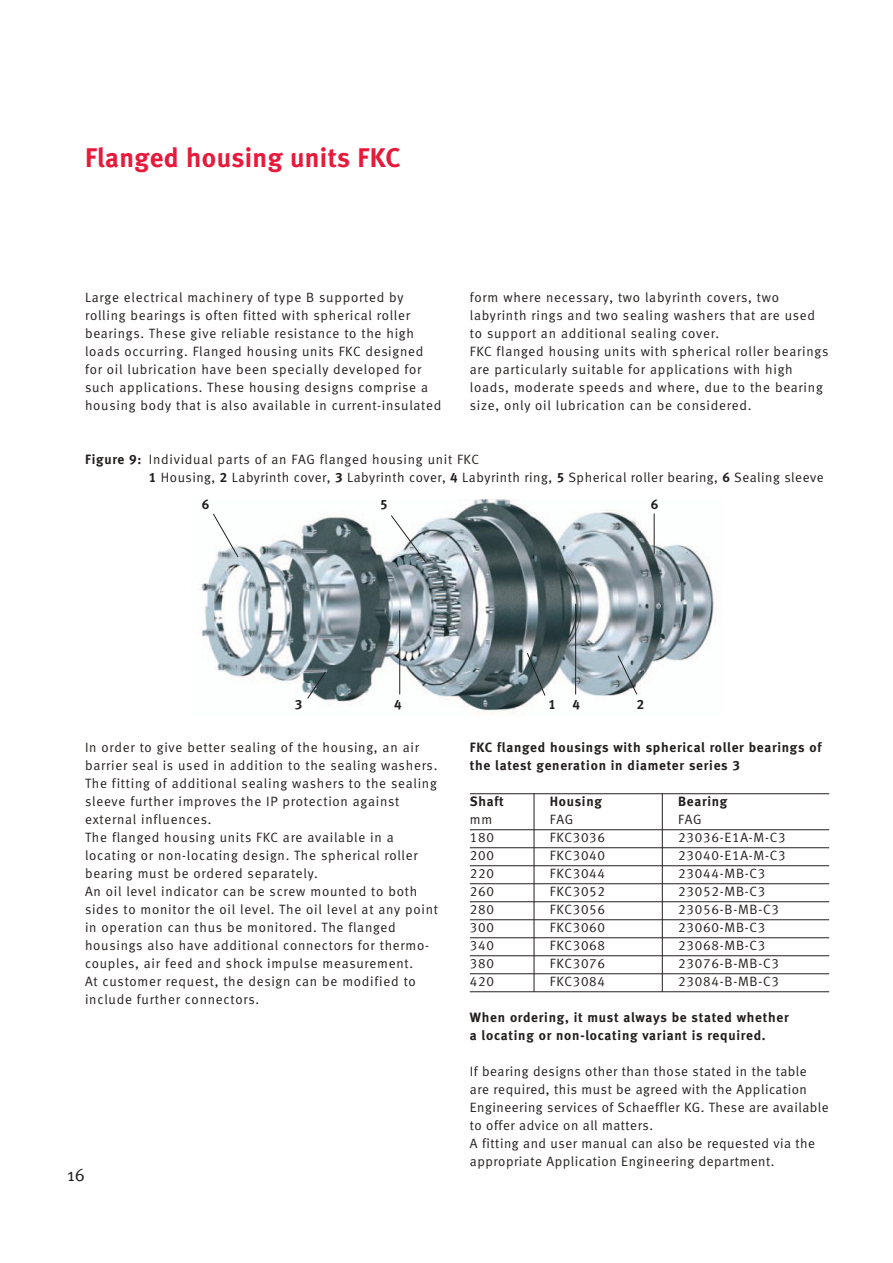
<style>
.page{position:relative;width:893px;height:1263px;background:#fff}
.page>*{position:absolute;margin:0;border:0;box-sizing:border-box;transform-origin:0 0}
.t1{font:27px "Meta Bold LF";letter-spacing:.015em;color:#e71a3c}
.t2{font:18px "Meta Normal";color:#241f1f}
.t3{font:13.5px/18px "Meta Normal LF";letter-spacing:.055em;color:#241f1f}
.t4{font:13.5px/18px "Meta Bold LF";letter-spacing:.055em;color:#241f1f}
.s1{font-family:"Meta Bold LF"}
</style>
<div class="page">
<img style="left:201px;top:500px;width:515px;height:213px">
<hr style="left:470px;top:793px;width:359px;height:1px;background:#241f1f">
<hr style="left:470px;top:829px;width:359px;height:1px;background:#241f1f">
<hr style="left:470px;top:847px;width:359px;height:1px;background:#241f1f">
<hr style="left:470px;top:865px;width:359px;height:1px;background:#241f1f">
<hr style="left:470px;top:883px;width:359px;height:1px;background:#241f1f">
<hr style="left:470px;top:901px;width:359px;height:1px;background:#241f1f">
<hr style="left:470px;top:919px;width:359px;height:1px;background:#241f1f">
<hr style="left:470px;top:937px;width:359px;height:1px;background:#241f1f">
<hr style="left:470px;top:955px;width:359px;height:1px;background:#241f1f">
<hr style="left:470px;top:973px;width:359px;height:1px;background:#241f1f">
<hr style="left:470px;top:991px;width:359px;height:1px;background:#241f1f">
<hr style="left:534px;top:793px;width:1px;height:199px;background:#241f1f">
<hr style="left:662px;top:793px;width:1px;height:199px;background:#241f1f">
<svg style="left:212px;top:513px;width:27px;height:45px"></svg>
<svg style="left:390px;top:514px;width:37px;height:50px"></svg>
<svg style="left:307px;top:671px;width:19px;height:28px"></svg>
<hr style="left:399px;top:610px;width:1px;height:84px;background:#241f1f">
<svg style="left:526px;top:652px;width:20px;height:44px"></svg>
<hr style="left:575px;top:604px;width:1px;height:90px;background:#241f1f">
<svg style="left:617px;top:655px;width:21px;height:40px"></svg>
<hr style="left:654px;top:513px;width:1px;height:41px;background:#241f1f">
<h1 class="t1" style="left:85px;top:147px;width:317px">Flanged housing units FKC</h1>
<p class="t3" style="left:85px;top:289px;width:358px">Large electrical machinery of type B supported by rolling bearings is often fitted with spherical roller bearings. These give reliable resistance to the high loads occurring. Flanged housing units FKC designed for oil lubrication have been specially developed for such applications. These housing designs comprise a housing body that is also available in current-insulated</p>
<p class="t3" style="left:470px;top:289px;width:360px">form where necessary, two labyrinth covers, two labyrinth rings and two sealing washers that are used to support an additional sealing cover.<br>FKC flanged housing units with spherical roller bearings are particularly suitable for applications with high loads, moderate speeds and where, due to the bearing size, only oil lubrication can be considered.</p>
<p class="t3" style="left:149px;top:451px;width:676px;text-indent:-64px"><span class="s1">Figure 9:</span> Individual parts of an FAG flanged housing unit FKC<br><span class="s1">1</span> Housing, <span class="s1">2</span> Labyrinth cover, <span class="s1">3</span> Labyrinth cover, <span class="s1">4</span> Labyrinth ring, <span class="s1">5</span> Spherical roller bearing, <span class="s1">6</span> Sealing sleeve</p>
<p class="t4" style="left:202px;top:496px;width:9px">6</p>
<p class="t4" style="left:380px;top:496px;width:9px">5</p>
<p class="t4" style="left:651px;top:496px;width:9px">6</p>
<p class="t4" style="left:295px;top:697px;width:9px">3</p>
<p class="t4" style="left:394px;top:697px;width:9px">4</p>
<p class="t4" style="left:549px;top:697px;width:33px">1 4</p>
<p class="t4" style="left:637px;top:697px;width:9px">2</p>
<p class="t3" style="left:85px;top:739px;width:354px">In order to give better sealing of the housing, an air barrier seal is used in addition to the sealing washers.<br>The fitting of additional sealing washers to the sealing sleeve further improves the IP protection against external influences.<br>The flanged housing units FKC are available in a locating or non-locating design. The spherical roller bearing must be ordered separately.<br>An oil level indicator can be screw mounted to both sides to monitor the oil level. The oil level at any point in operation can thus be monitored. The flanged housings also have additional connectors for thermo&shy;couples, air feed and shock impulse measurement.<br>At customer request, the design can be modified to include further connectors.</p>
<p class="t4" style="left:470px;top:739px;width:353px">FKC flanged housings with spherical roller bearings of the latest generation in diameter series 3</p>
<p class="t4" style="left:470px;top:793px;width:35px">Shaft</p>
<p class="t4" style="left:550px;top:793px;width:54px">Housing</p>
<p class="t4" style="left:678px;top:793px;width:51px">Bearing</p>
<p class="t3" style="left:470px;top:811px;width:24px">mm</p>
<p class="t3" style="left:550px;top:811px;width:25px">FAG</p>
<p class="t3" style="left:678px;top:811px;width:25px">FAG</p>
<p class="t3" style="left:470px;top:829px;width:26px">180</p>
<p class="t3" style="left:550px;top:829px;width:57px">FKC3036</p>
<p class="t3" style="left:678px;top:829px;width:109px">23036-E1A-M-C3</p>
<p class="t3" style="left:470px;top:847px;width:26px">200</p>
<p class="t3" style="left:550px;top:847px;width:57px">FKC3040</p>
<p class="t3" style="left:678px;top:847px;width:109px">23040-E1A-M-C3</p>
<p class="t3" style="left:470px;top:865px;width:26px">220</p>
<p class="t3" style="left:550px;top:865px;width:57px">FKC3044</p>
<p class="t3" style="left:678px;top:865px;width:89px">23044-MB-C3</p>
<p class="t3" style="left:470px;top:883px;width:26px">260</p>
<p class="t3" style="left:550px;top:883px;width:57px">FKC3052</p>
<p class="t3" style="left:678px;top:883px;width:89px">23052-MB-C3</p>
<p class="t3" style="left:470px;top:901px;width:26px">280</p>
<p class="t3" style="left:550px;top:901px;width:57px">FKC3056</p>
<p class="t3" style="left:678px;top:901px;width:102px">23056-B-MB-C3</p>
<p class="t3" style="left:470px;top:919px;width:26px">300</p>
<p class="t3" style="left:550px;top:919px;width:57px">FKC3060</p>
<p class="t3" style="left:678px;top:919px;width:89px">23060-MB-C3</p>
<p class="t3" style="left:470px;top:937px;width:26px">340</p>
<p class="t3" style="left:550px;top:937px;width:57px">FKC3068</p>
<p class="t3" style="left:678px;top:937px;width:89px">23068-MB-C3</p>
<p class="t3" style="left:470px;top:955px;width:26px">380</p>
<p class="t3" style="left:550px;top:955px;width:57px">FKC3076</p>
<p class="t3" style="left:678px;top:955px;width:102px">23076-B-MB-C3</p>
<p class="t3" style="left:470px;top:973px;width:26px">420</p>
<p class="t3" style="left:550px;top:973px;width:57px">FKC3084</p>
<p class="t3" style="left:678px;top:973px;width:102px">23084-B-MB-C3</p>
<p class="t4" style="left:470px;top:1009px;width:320px">When ordering, it must always be stated whether a locating or non-locating variant is required.</p>
<p class="t3" style="left:470px;top:1063px;width:360px">If bearing designs other than those stated in the table are required, this must be agreed with the Application Engineering services of Schaeffler KG. These are available to offer advice on all matters.<br>A fitting and user manual can also be requested via the appropriate Application Engineering department.</p>
<h2 class="t2" style="left:67px;top:1168px;width:19px">16</h2>
</div>
